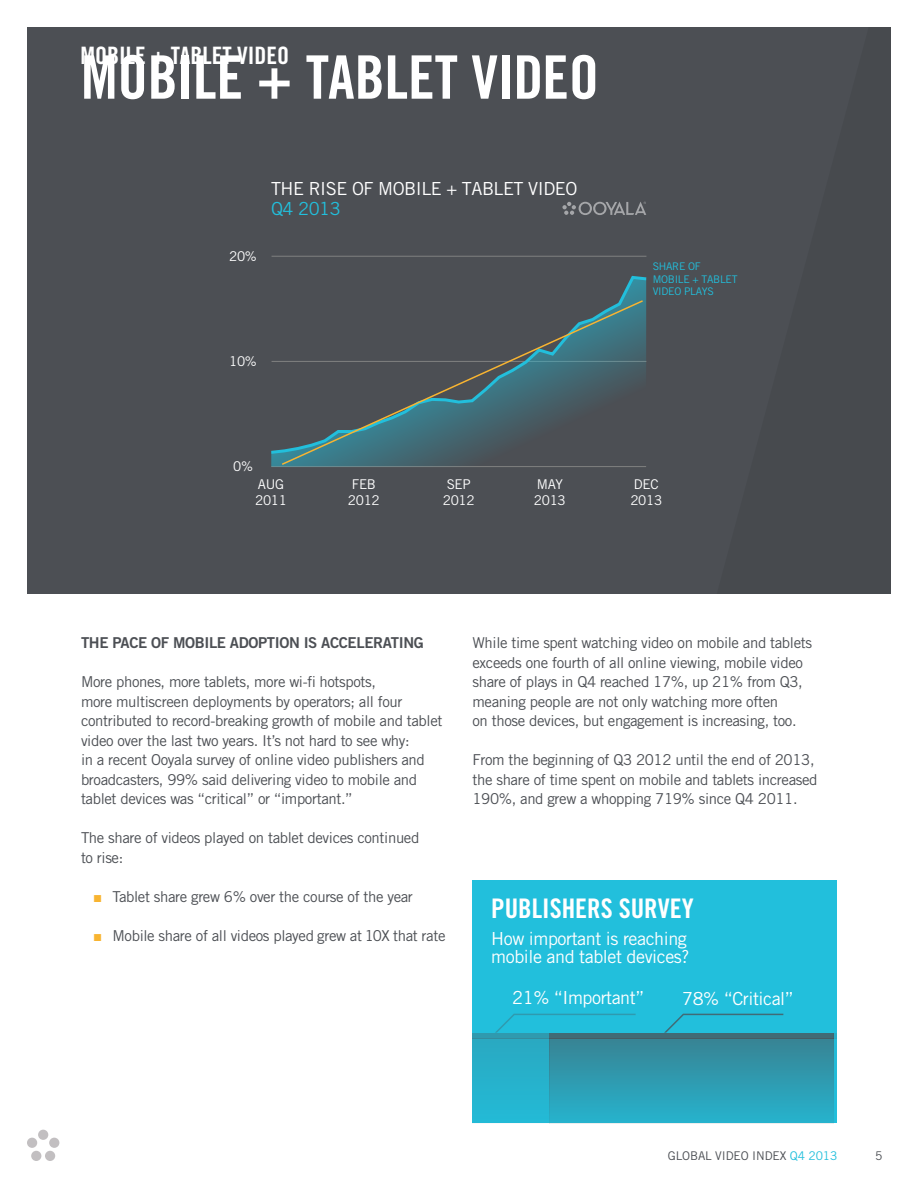
<style>
.page{position:relative;width:918px;height:1188px;background:#fff}
.page>*{position:absolute;margin:0;border:0;box-sizing:border-box;transform-origin:0 0}
.Section_Title{font:60px "Trade Gothic Bold Cond Twenty";color:#fff}
.t1{font:27px "Trade Gothic Bold Cond Twenty";color:#fff}
.t2{font:24px "Trade Gothic Bold Cond Twenty";color:#fff}
.t3{font:18px/19.5px "Trade Gothic";letter-spacing:-.025em;color:#fff}
.Paragraph{font:15px/19.5px "Trade Gothic";letter-spacing:-.025em;color:#4c4f54}
.Subheadline{font:15px "Trade Gothic Bold Two";letter-spacing:-.025em;color:#4c4f54}
.t4{font:13.5px/16.2px "Trade Gothic";letter-spacing:-.025em;color:#fff}
.t5{font:12px "Trade Gothic";letter-spacing:-.01em;color:#4c4f54}
.t6{font:10.5px/12.6px "Trade Gothic";letter-spacing:-.025em;color:#22bfdc}
.s1{color:#22bfdc}
.s2{font-family:"Arial";color:#f8b431}
</style>
<div class="page">
<div style="left:38px;top:1130px;width:10px;height:10px;background:#c2bfc1;border-radius:50%"></div>
<div style="left:27px;top:1138px;width:10px;height:10px;background:#c2bfc1;border-radius:50%"></div>
<div style="left:31px;top:1151px;width:10px;height:10px;background:#c2bfc1;border-radius:50%"></div>
<div style="left:45px;top:1151px;width:10px;height:10px;background:#c2bfc1;border-radius:50%"></div>
<div style="left:49px;top:1138px;width:10px;height:10px;background:#c2bfc1;border-radius:50%"></div>
<div style="left:27px;top:27px;width:690px;height:567px;background:#4c4f54"></div>
<div style="left:717px;top:27px;width:174px;height:567px;background:#474a4e"></div>
<hr style="left:272px;top:256px;width:374px;height:1px;background:#808180">
<div style="left:268px;top:274px;width:382px;height:182px;background:#4c4f54"></div>
<svg style="left:280px;top:299px;width:365px;height:167px;background:#495c62"></svg>
<svg style="left:562px;top:202px;width:84px;height:13px"></svg>
<div style="left:472px;top:880px;width:365px;height:244px;background:#22bfdc"></div>
<div style="left:549px;top:1039px;width:284px;height:85px;background:linear-gradient(to bottom,#388394,#26b3ce)"></div>
<div style="left:472px;top:1039px;width:77px;height:85px;background:#26b2cc"></div>
<div style="left:472px;top:1033px;width:77px;height:6px;background:#2f9aaf"></div>
<div style="left:549px;top:1033px;width:284px;height:6px;background:#416b76"></div>
<svg style="left:833px;top:1039px;width:4px;height:85px"></svg>
<svg style="left:833px;top:1033px;width:4px;height:6px"></svg>
<svg style="left:495px;top:1014px;width:141px;height:19px"></svg>
<svg style="left:664px;top:1014px;width:119px;height:19px"></svg>
<p class="t2" style="left:80px;top:40px;width:210px">MOBILE + TABLET VIDEO</p>
<p class="Section_Title" style="left:81px;top:41px;width:519px">MOBILE + TABLET VIDEO</p>
<p class="t4" style="left:229px;top:247px;width:29px">20%</p>
<p class="t3" style="left:271px;top:179px;width:308px">THE RISE OF MOBILE + TABLET VIDEO<br><span class="s1">Q4 2013</span></p>
<p class="t4" style="left:229px;top:353px;width:29px">10%</p>
<p class="t4" style="left:233px;top:458px;width:21px">0%</p>
<p class="t6" style="left:653px;top:260px;width:86px">SHARE OF<br>MOBILE + TABLET<br>VIDEO PLAYS</p>
<p class="t4" style="left:255px;top:476px;width:33px">AUG<br>2011</p>
<p class="t4" style="left:534px;top:476px;width:33px">MAY<br>2013</p>
<p class="t4" style="left:630px;top:476px;width:33px">DEC<br>2013</p>
<p class="t4" style="left:443px;top:476px;width:33px">SEP<br>2012</p>
<p class="t4" style="left:348px;top:476px;width:33px">FEB<br>2012</p>
<p class="Subheadline" style="left:81px;top:633px;width:344px">THE PACE OF MOBILE ADOPTION IS ACCELERATING</p>
<p class="Paragraph" style="left:81px;top:672px;width:363px">More phones, more tablets, more wi-fi hotspots,<br>more multiscreen deployments by operators; all four contributed to record-breaking growth of mobile and tablet video over the last two years. It’s not hard to see why:<br>in a recent Ooyala survey of online video publishers and broadcasters, 99% said delivering video to mobile and tablet devices was “critical” or “important.”</p>
<p class="Paragraph" style="left:81px;top:828px;width:340px">The share of videos played on tablet devices continued to rise:</p>
<p class="Paragraph" style="left:93px;top:886px;width:321px"><span class="s2">■</span> Tablet share grew 6% over the course of the year</p>
<p class="Paragraph" style="left:93px;top:925px;width:354px"><span class="s2">■</span> Mobile share of all videos played grew at 10X that rate</p>
<p class="Paragraph" style="left:472px;top:633px;width:341px">While time spent watching video on mobile and tablets exceeds one fourth of all online viewing, mobile video share of plays in Q4 reached 17%, up 21% from Q3, meaning people are not only watching more often<br>on those devices, but engagement is increasing, too.</p>
<p class="Paragraph" style="left:472px;top:750px;width:347px">From the beginning of Q3 2012 until the end of 2013, the share of time spent on mobile and tablets increased<br>190%, and grew a whopping 719% since Q4 2011.</p>
<p class="t1" style="left:491px;top:892px;width:204px">PUBLISHERS SURVEY</p>
<p class="t3" style="left:491px;top:930px;width:200px;line-height:18px">How important is reaching mobile and tablet devices?</p>
<p class="t3" style="left:512px;top:987px;width:134px">21% “Important”</p>
<p class="t3" style="left:682px;top:989px;width:113px">78% “Critical”</p>
<p class="t5" style="left:668px;top:1148px;width:171px">GLOBAL VIDEO INDEX <span class="s1">Q4 2013</span></p>
<p class="t5" style="left:875px;top:1148px;width:9px">5</p>
</div>
